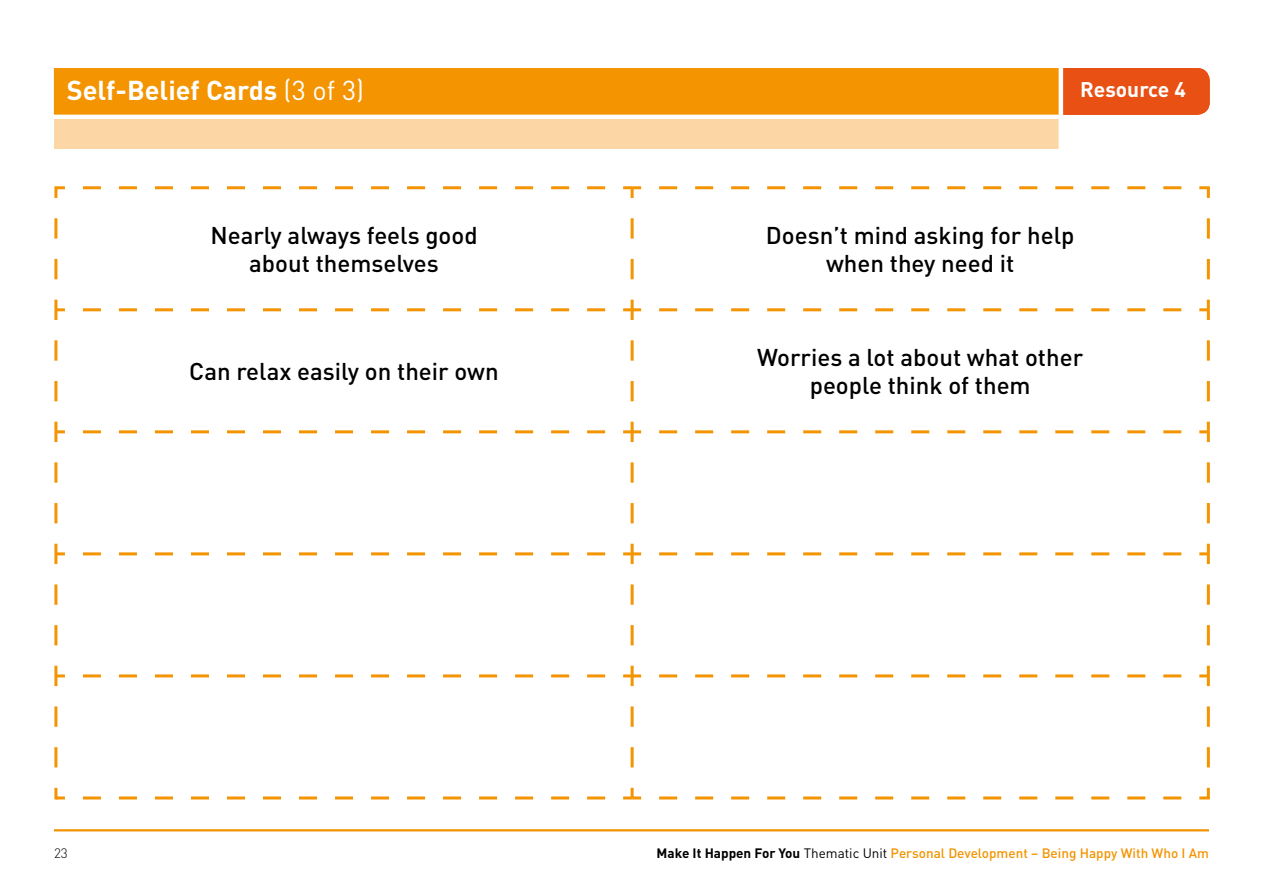
<style>
.page{position:relative;width:1263px;height:893px;background:#fff}
.page>*{position:absolute;margin:0;border:0;box-sizing:border-box;transform-origin:0 0}
.t1{font:700 27px "DIN Pro";color:#fff}
.t2{font:500 24px/28.8px "DIN Pro";color:#000;text-align:center}
.t3{font:700 21px "DIN Pro";color:#fff}
.t4{font:500 13.5px "DIN Pro";color:#f39400}
.t5{font:300 13.5px "DIN Pro";color:#000}
.s1{font-weight:400}
.s2{font-weight:700;color:#000}
.s3{font-weight:400;color:#000}
</style>
<div class="page">
<hr style="left:54px;top:829px;width:1155px;height:2px;background:#f39400">
<div style="left:1029px;top:68px;width:181px;height:47px;background:#e85113;border-radius:13px"></div>
<div style="left:53px;top:67px;width:1008px;height:48px;background:#f39400"></div>
<div style="left:52px;top:67px;width:1010px;height:49px;border:2px solid #fff"></div>
<div style="left:54px;top:119px;width:1007px;height:30px;background:#fcd6a4"></div>
<div style="left:1058px;top:37px;width:5px;height:112px;background:#fff"></div>
<svg style="left:54px;top:186px;width:580px;height:126px"></svg>
<svg style="left:631px;top:208px;width:3px;height:71px"></svg>
<svg style="left:1207px;top:218px;width:3px;height:61px"></svg>
<svg style="left:629px;top:186px;width:581px;height:12px"></svg>
<svg style="left:83px;top:308px;width:531px;height:3px"></svg>
<svg style="left:54px;top:340px;width:3px;height:61px"></svg>
<svg style="left:54px;top:308px;width:11px;height:12px"></svg>
<svg style="left:659px;top:308px;width:523px;height:3px"></svg>
<svg style="left:631px;top:340px;width:3px;height:61px"></svg>
<svg style="left:623px;top:300px;width:18px;height:20px"></svg>
<svg style="left:1207px;top:340px;width:3px;height:61px"></svg>
<svg style="left:1199px;top:300px;width:11px;height:20px"></svg>
<svg style="left:83px;top:430px;width:523px;height:3px"></svg>
<svg style="left:54px;top:462px;width:3px;height:61px"></svg>
<svg style="left:54px;top:422px;width:11px;height:20px"></svg>
<svg style="left:659px;top:430px;width:523px;height:3px"></svg>
<svg style="left:631px;top:462px;width:3px;height:61px"></svg>
<svg style="left:623px;top:422px;width:18px;height:20px"></svg>
<svg style="left:1207px;top:462px;width:3px;height:61px"></svg>
<svg style="left:1199px;top:422px;width:11px;height:20px"></svg>
<svg style="left:83px;top:552px;width:523px;height:3px"></svg>
<svg style="left:54px;top:584px;width:3px;height:61px"></svg>
<svg style="left:54px;top:544px;width:11px;height:20px"></svg>
<svg style="left:659px;top:552px;width:523px;height:3px"></svg>
<svg style="left:631px;top:584px;width:3px;height:61px"></svg>
<svg style="left:623px;top:544px;width:18px;height:20px"></svg>
<svg style="left:1207px;top:584px;width:3px;height:61px"></svg>
<svg style="left:1199px;top:544px;width:11px;height:20px"></svg>
<svg style="left:83px;top:674px;width:523px;height:3px"></svg>
<svg style="left:659px;top:674px;width:523px;height:3px"></svg>
<svg style="left:631px;top:706px;width:3px;height:61px"></svg>
<svg style="left:623px;top:666px;width:18px;height:20px"></svg>
<svg style="left:1207px;top:706px;width:3px;height:61px"></svg>
<svg style="left:1199px;top:666px;width:11px;height:20px"></svg>
<svg style="left:83px;top:796px;width:523px;height:3px"></svg>
<svg style="left:54px;top:666px;width:11px;height:134px"></svg>
<svg style="left:623px;top:788px;width:587px;height:12px"></svg>
<p class="t1" style="left:67px;top:72px;width:299px">Self-Belief Cards <span class="s1">(3 of 3)</span></p>
<p class="t3" style="left:1080px;top:75px;width:107px">Resource 4</p>
<p class="t2" style="left:210px;top:219px;width:269px">Nearly always feels good about themselves</p>
<p class="t2" style="left:766px;top:219px;width:310px">Doesn’t mind asking for help when they need it</p>
<p class="t2" style="left:189px;top:356px;width:311px">Can relax easily on their own</p>
<p class="t2" style="left:757px;top:342px;width:327px">Worries a lot about what other people think of them</p>
<p class="t5" style="left:54px;top:843px;width:15px">23</p>
<p class="t4" style="left:656px;top:843px;width:554px"><span class="s2">Make It Happen For You</span> <span class="s3">Thematic Unit</span> Personal Development – Being Happy With Who I Am</p>
</div>
